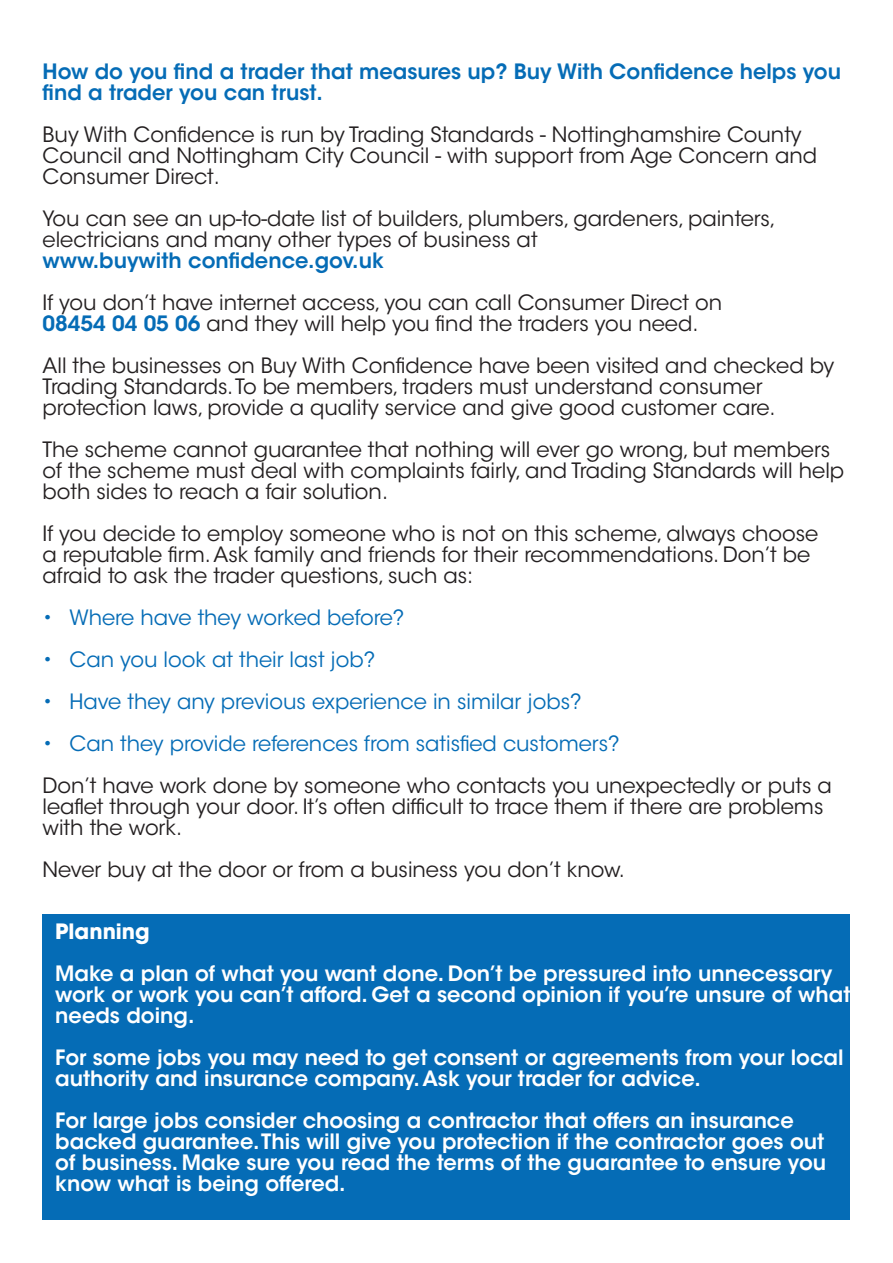
<style>
.page{position:relative;width:893px;height:1263px;background:#fff}
.page>*{position:absolute;margin:0;border:0;box-sizing:border-box;transform-origin:0 0}
.t1{font:21px/21px "ITC Avant Garde Std";color:#231f20}
.t2{font:600 21px/21px "ITC Avant Garde Std";color:#fff}
.t3{font:21px "ITC Avant Garde Std";color:#056cb6}
.t4{font:600 21px/21px "ITC Avant Garde Std";color:#056cb6}
.t5{font:700 21px "ITC Avant Garde Std";color:#fff}
.s1{font-weight:600;color:#056cb6}
</style>
<div class="page">
<div style="left:43px;top:914px;width:807px;height:306px;background:#056cb6"></div>
<p class="t4" style="left:43px;top:61px;width:800px">How do you find a trader that measures up? Buy With Confidence helps you find a trader you can trust.</p>
<p class="t1" style="left:43px;top:124px;width:776px">Buy With Confidence is run by Trading Standards - Nottinghamshire County<br>Council and Nottingham City Council - with support from Age Concern and<br>Consumer Direct.</p>
<p class="t1" style="left:43px;top:208px;width:735px">You can see an up-to-date list of builders, plumbers, gardeners, painters,</p>
<p class="t1" style="left:43px;top:229px;width:497px">electricians and many other types of business at</p>
<p class="t4" style="left:43px;top:250px;width:343px">www.buywith confidence.gov.uk</p>
<p class="t1" style="left:43px;top:292px;width:681px">If you don’t have internet access, you can call Consumer Direct on</p>
<p class="t1" style="left:43px;top:313px;width:657px"><span class="s1">08454 04 05 06</span> and they will help you find the traders you need.</p>
<p class="t1" style="left:43px;top:355px;width:793px">All the businesses on Buy With Confidence have been visited and checked by<br>Trading Standards. To be members, traders must understand consumer</p>
<p class="t1" style="left:43px;top:397px;width:735px">protection laws, provide a quality service and give good customer care.</p>
<p class="t1" style="left:43px;top:439px;width:803px">The scheme cannot guarantee that nothing will ever go wrong, but members of the scheme must deal with complaints fairly, and Trading Standards will help both sides to reach a fair solution.</p>
<p class="t1" style="left:43px;top:523px;width:777px">If you decide to employ someone who is not on this scheme, always choose a reputable firm. Ask family and friends for their recommendations. Don’t be afraid to ask the trader questions, such as:</p>
<p class="t3" style="left:43px;top:605px;width:363px">• Where have they worked before?</p>
<p class="t3" style="left:43px;top:647px;width:334px">• Can you look at their last job?</p>
<p class="t3" style="left:43px;top:689px;width:541px">• Have they any previous experience in similar jobs?</p>
<p class="t3" style="left:43px;top:731px;width:579px">• Can they provide references from satisfied customers?</p>
<p class="t1" style="left:43px;top:775px;width:791px">Don’t have work done by someone who contacts you unexpectedly or puts a leaflet through your door. It’s often difficult to trace them if there are problems with the work.</p>
<p class="t1" style="left:43px;top:859px;width:584px">Never buy at the door or from a business you don’t know.</p>
<p class="t5" style="left:55px;top:918px;width:96px">Planning</p>
<p class="t2" style="left:55px;top:963px;width:797px">Make a plan of what you want done. Don’t be pressured into unnecessary work or work you can’t afford. Get a second opinion if you’re unsure of what needs doing.</p>
<p class="t2" style="left:55px;top:1047px;width:790px">For some jobs you may need to get consent or agreements from your local authority and insurance company. Ask your trader for advice.</p>
<p class="t2" style="left:55px;top:1110px;width:772px">For large jobs consider choosing a contractor that offers an insurance backed guarantee. This will give you protection if the contractor goes out of business. Make sure you read the terms of the guarantee to ensure you know what is being offered.</p>
</div>
